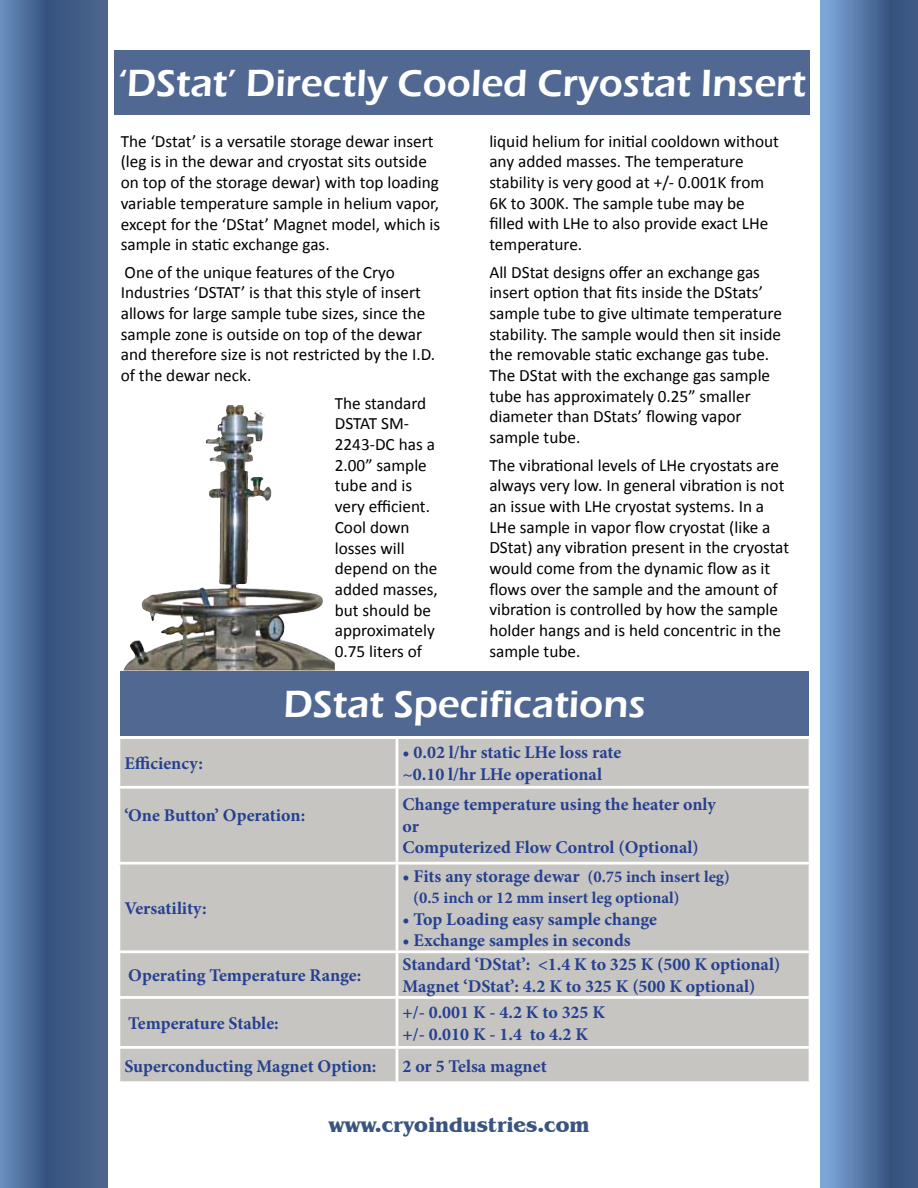
<style>
.page{position:relative;width:918px;height:1188px;background:#fff}
.page>*{position:absolute;margin:0;border:0;box-sizing:border-box;transform-origin:0 0}
.t1{font:600 39px "Eras ITC";color:#fff}
.t2{font:700 21px "Benguiat IT Cby BT";color:#38547f}
.t3{font:700 18px/21.6px "Minion Pro";color:#25408f}
.t4{font:17.25px/20.7px "Calibri";color:#000}
.t5{font:700 16.5px "Minion Pro";color:#25408f}
.s1{font-size:16.5px}
</style>
<div class="page">
<svg style="left:0;top:0;width:108px;height:1188px;background:#486592"></svg>
<svg style="left:820px;top:0;width:98px;height:1188px;background:#5274a2"></svg>
<div style="left:120px;top:739px;width:689px;height:342px;background:#c7c5c2"></div>
<hr style="left:396px;top:739px;width:2px;height:47px;background:#fff">
<hr style="left:118px;top:786px;width:279px;height:3px;background:#fff">
<hr style="left:397px;top:786px;width:414px;height:3px;background:#fff">
<hr style="left:396px;top:789px;width:2px;height:73px;background:#fff">
<hr style="left:118px;top:862px;width:279px;height:3px;background:#fff">
<hr style="left:397px;top:862px;width:414px;height:3px;background:#fff">
<hr style="left:396px;top:865px;width:2px;height:85px;background:#fff">
<hr style="left:118px;top:950px;width:279px;height:3px;background:#fff">
<hr style="left:397px;top:950px;width:414px;height:3px;background:#fff">
<hr style="left:396px;top:953px;width:2px;height:43px;background:#fff">
<hr style="left:118px;top:996px;width:279px;height:3px;background:#fff">
<hr style="left:397px;top:996px;width:414px;height:3px;background:#fff">
<hr style="left:396px;top:999px;width:2px;height:47px;background:#fff">
<hr style="left:118px;top:1046px;width:279px;height:3px;background:#fff">
<hr style="left:397px;top:1046px;width:414px;height:3px;background:#fff">
<hr style="left:396px;top:1049px;width:2px;height:32px;background:#fff">
<div style="left:120px;top:672px;width:688px;height:64px;background:#506892"></div>
<img style="left:123px;top:405px;width:212px;height:266px">
<div style="left:114px;top:50px;width:696px;height:64px;background:#506892"></div>
<h1 class="t1" style="left:118px;top:60px;width:689px">‘DStat’ Directly Cooled Cryostat Insert</h1>
<h1 class="t1" style="left:115px;top:74px;width:689px">‘DStat’ Directly Cooled Cryostat Insert</h1>
<p class="t4" style="left:121px;top:131px;width:321px">The ‘Dstat’ is a versatile storage dewar insert (leg is in the dewar and cryostat sits outside on top of the storage dewar) with top loading variable temperature sample in helium vapor, except for the ‘DStat’ Magnet model, which is sample in static exchange gas.</p>
<p class="t4" style="left:121px;top:262px;width:316px">One of the unique features of the Cryo Industries ‘DSTAT’ is that this style of insert allows for large sample tube sizes, since the sample zone is outside on top of the dewar and therefore size is not restricted by the I.D. of the dewar neck.</p>
<p class="t4" style="left:335px;top:393px;width:105px">The standard<br>DSTAT SM-<br>2243-DC has a<br>2.00” sample tube and is very efficient.<br>Cool down losses will depend on the added masses, but should be approximately<br>0.75 liters of</p>
<p class="t4" style="left:489px;top:131px;width:291px">liquid helium for initial cooldown without any added masses. The temperature stability is very good at +/- 0.001K from 6K to 300K. The sample tube may be filled with LHe to also provide exact LHe temperature.</p>
<p class="t4" style="left:489px;top:262px;width:294px">All DStat designs offer an exchange gas insert option that fits inside the DStats’ sample tube to give ultimate temperature stability. The sample would then sit inside the removable static exchange gas tube.<br>The DStat with the exchange gas sample tube has approximately 0.25” smaller diameter than DStats’ flowing vapor sample tube.</p>
<p class="t4" style="left:489px;top:455px;width:301px">The vibrational levels of LHe cryostats are always very low. In general vibration is not an issue with LHe cryostat systems. In a LHe sample in vapor flow cryostat (like a DStat) any vibration present in the cryostat would come from the dynamic flow as it flows over the sample and the amount of vibration is controlled by how the sample holder hangs and is held concentric in the sample tube.</p>
<h1 class="t1" style="left:283px;top:682px;width:364px">DStat Specifications</h1>
<p class="t3" style="left:124px;top:752px;width:80px">Efficiency:</p>
<p class="t3" style="left:402px;top:741px;width:220px">• 0.02 l/hr static LHe loss rate ~0.10 l/hr LHe operational</p>
<p class="t3" style="left:124px;top:804px;width:182px">‘One Button’ Operation:</p>
<p class="t3" style="left:402px;top:793px;width:315px">Change temperature using the heater only or<br>Computerized Flow Control (Optional)</p>
<p class="t3" style="left:124px;top:897px;width:84px">Versatility:</p>
<p class="t3" style="left:402px;top:865px;width:329px">• Fits any storage dewar <span class="s1">(0.75 inch insert leg)</span></p>
<p class="t5" style="left:413px;top:886px;width:268px">(0.5 inch or 12 mm insert leg optional)</p>
<p class="t3" style="left:402px;top:908px;width:256px">• Top Loading easy sample change</p>
<p class="t3" style="left:402px;top:930px;width:230px">• Exchange samples in seconds</p>
<p class="t3" style="left:128px;top:964px;width:234px">Operating Temperature Range:</p>
<p class="t3" style="left:402px;top:954px;width:379px">Standard ‘DStat’: &lt;1.4 K to 325 K (500 K optional)<br>Magnet ‘DStat’: 4.2 K to 325 K (500 K optional)</p>
<p class="t3" style="left:128px;top:1012px;width:152px">Temperature Stable:</p>
<p class="t3" style="left:402px;top:1001px;width:204px">+/- 0.001 K - 4.2 K to 325 K +/- 0.010 K - 1.4 to 4.2 K</p>
<p class="t3" style="left:124px;top:1055px;width:254px">Superconducting Magnet Option:</p>
<p class="t3" style="left:402px;top:1055px;width:146px">2 or 5 Telsa magnet</p>
<p class="t2" style="left:328px;top:1112px;width:263px">www.cryoindustries.com</p>
</div>
